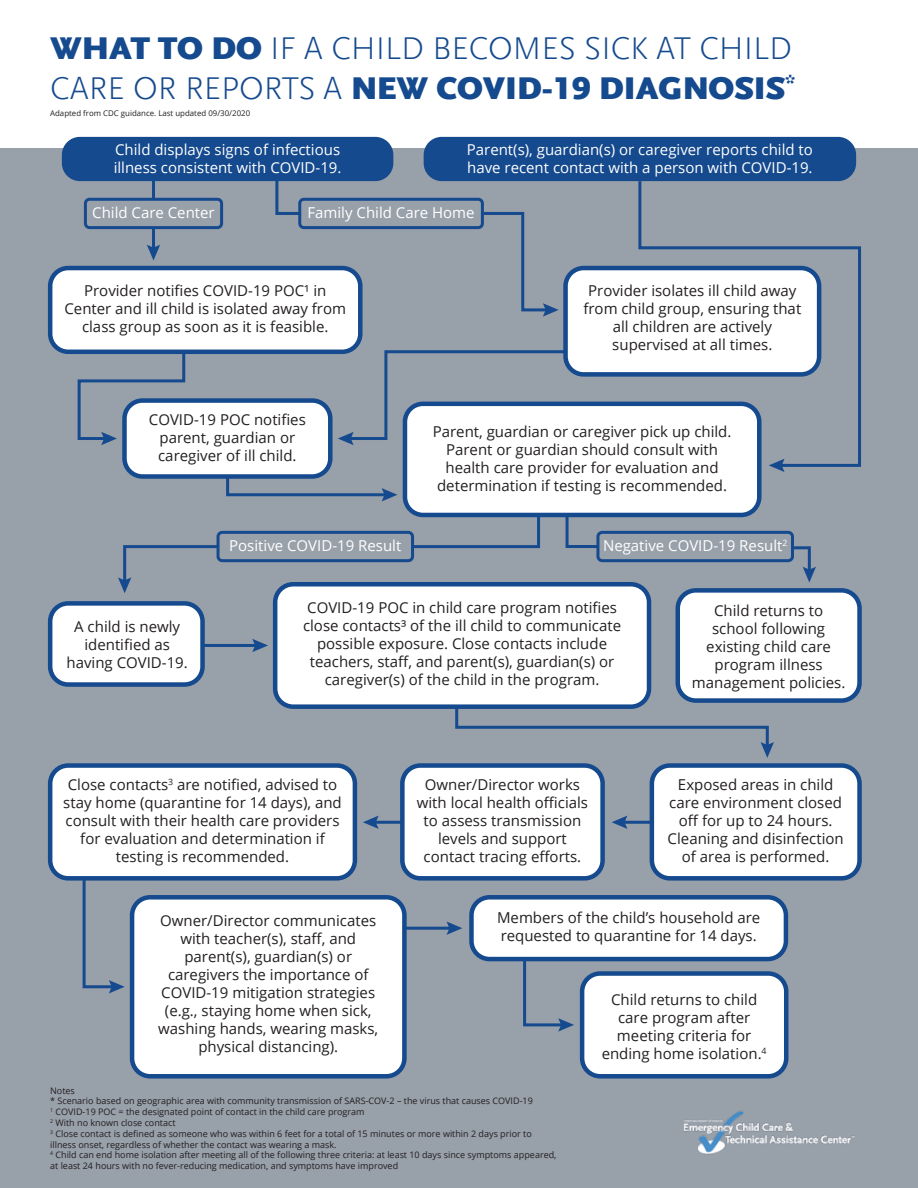
<style>
.page{position:relative;width:918px;height:1188px;background:#fff}
.page>*{position:absolute;margin:0;border:0;box-sizing:border-box;transform-origin:0 0}
.t1{font:300 33px/39.6px "Scala Sans Offc";color:#154a8e}
.t2{font:15px/18px "Open Sans";color:#231f20;text-align:center}
.t3{font:15px/18px "Open Sans";color:#fff}
.t4{font:9px/10.8px "Open Sans";color:#231f20}
.t5{font:7.8px "Open Sans";color:#231f20}
.s1{font-weight:900}
</style>
<div class="page">
<div style="left:0;top:149px;width:918px;height:1039px;background:#98a0aa"></div>
<div style="left:50px;top:268px;width:310px;height:84px;background:#fff;border-radius:18px"></div>
<div style="left:48px;top:266px;width:315px;height:88px;border:4px solid #154a8e;border-radius:18px"></div>
<div style="left:566px;top:268px;width:253px;height:106px;background:#fff;border-radius:18px"></div>
<div style="left:563px;top:266px;width:258px;height:111px;border:4px solid #154a8e;border-radius:18px"></div>
<div style="left:62px;top:137px;width:331px;height:44px;background:#154a8e;border-radius:18px"></div>
<div style="left:424px;top:137px;width:432px;height:44px;background:#154a8e;border-radius:18px"></div>
<svg style="left:637px;top:178px;width:224px;height:289px"></svg>
<svg style="left:769px;top:459px;width:16px;height:13px"></svg>
<div style="left:405px;top:404px;width:354px;height:111px;background:#fff;border-radius:18px"></div>
<div style="left:403px;top:402px;width:359px;height:115px;border:4px solid #154a8e;border-radius:18px"></div>
<div style="left:124px;top:401px;width:206px;height:75px;background:#fff;border-radius:18px"></div>
<div style="left:122px;top:398px;width:211px;height:81px;border:4px solid #154a8e;border-radius:18px"></div>
<svg style="left:484px;top:212px;width:75px;height:105px"></svg>
<svg style="left:274px;top:181px;width:28px;height:34px"></svg>
<hr style="left:152px;top:228px;width:3px;height:22px;background:#154a8e">
<svg style="left:147px;top:245px;width:13px;height:16px"></svg>
<svg style="left:338px;top:349px;width:230px;height:96px"></svg>
<svg style="left:76px;top:349px;width:111px;height:96px"></svg>
<svg style="left:225px;top:473px;width:172px;height:28px"></svg>
<div style="left:275px;top:584px;width:374px;height:123px;background:#fff;border-radius:18px"></div>
<div style="left:273px;top:582px;width:378px;height:127px;border:4px solid #154a8e;border-radius:18px"></div>
<div style="left:678px;top:590px;width:182px;height:111px;background:#fff;border-radius:18px"></div>
<div style="left:676px;top:588px;width:186px;height:115px;border:4px solid #154a8e;border-radius:18px"></div>
<svg style="left:118px;top:544px;width:99px;height:49px"></svg>
<svg style="left:411px;top:512px;width:131px;height:37px"></svg>
<svg style="left:564px;top:512px;width:37px;height:36px"></svg>
<div style="left:652px;top:766px;width:208px;height:112px;background:#fff;border-radius:18px"></div>
<div style="left:650px;top:763px;width:212px;height:118px;border:4px solid #154a8e;border-radius:18px"></div>
<div style="left:402px;top:766px;width:201px;height:112px;background:#fff;border-radius:18px"></div>
<div style="left:400px;top:763px;width:205px;height:118px;border:4px solid #154a8e;border-radius:18px"></div>
<div style="left:50px;top:766px;width:305px;height:112px;background:#fff;border-radius:18px"></div>
<div style="left:48px;top:763px;width:309px;height:118px;border:4px solid #154a8e;border-radius:18px"></div>
<div style="left:132px;top:897px;width:272px;height:179px;background:#fff;border-radius:18px"></div>
<div style="left:130px;top:895px;width:277px;height:184px;border:4px solid #154a8e;border-radius:18px"></div>
<div style="left:471px;top:897px;width:315px;height:62px;background:#fff;border-radius:18px"></div>
<div style="left:469px;top:895px;width:319px;height:66px;border:4px solid #154a8e;border-radius:18px"></div>
<div style="left:582px;top:974px;width:204px;height:102px;background:#fff;border-radius:18px"></div>
<div style="left:580px;top:971px;width:208px;height:108px;border:4px solid #154a8e;border-radius:18px"></div>
<div style="left:84px;top:198px;width:139px;height:31px;border:3px solid #154a8e;border-radius:4px"></div>
<hr style="left:152px;top:180px;width:3px;height:19px;background:#154a8e">
<div style="left:298px;top:198px;width:186px;height:31px;border:3px solid #154a8e;border-radius:4px"></div>
<svg style="left:794px;top:546px;width:22px;height:37px"></svg>
<hr style="left:622px;top:821px;width:32px;height:3px;background:#154a8e">
<svg style="left:612px;top:816px;width:15px;height:13px"></svg>
<hr style="left:374px;top:821px;width:28px;height:3px;background:#154a8e">
<svg style="left:363px;top:816px;width:16px;height:13px"></svg>
<svg style="left:81px;top:876px;width:44px;height:117px"></svg>
<hr style="left:404px;top:927px;width:48px;height:3px;background:#154a8e">
<svg style="left:447px;top:922px;width:15px;height:13px"></svg>
<svg style="left:522px;top:956px;width:52px;height:76px"></svg>
<div style="left:596px;top:531px;width:198px;height:31px;border:3px solid #154a8e;border-radius:4px"></div>
<div style="left:217px;top:531px;width:197px;height:31px;border:3px solid #154a8e;border-radius:4px"></div>
<img style="left:683px;top:1111px;width:172px;height:43px">
<div style="left:50px;top:603px;width:153px;height:82px;background:#fff;border-radius:18px"></div>
<div style="left:48px;top:601px;width:157px;height:86px;border:4px solid #154a8e;border-radius:18px"></div>
<hr style="left:203px;top:644px;width:54px;height:3px;background:#154a8e">
<svg style="left:252px;top:639px;width:16px;height:13px"></svg>
<svg style="left:454px;top:703px;width:320px;height:55px"></svg>
<h1 class="t1" style="left:50px;top:29px;width:746px"><span class="s1">WHAT TO DO</span> IF A CHILD BECOMES SICK AT CHILD<br>CARE OR REPORTS A <span class="s1">NEW COVID-19 DIAGNOSIS</span><sup>*</sup></h1>
<p class="t5" style="left:50px;top:108px;width:202px">Adapted from CDC guidance. Last updated 09/30/2020</p>
<p class="t3" style="left:114px;top:141px;width:229px">Child displays signs of infectious illness consistent with COVID-19.</p>
<p class="t3" style="left:467px;top:141px;width:348px">Parent(s), guardian(s) or caregiver reports child to have recent contact with a person with COVID-19.</p>
<p class="t3" style="left:92px;top:203px;width:124px">Child Care Center</p>
<p class="t3" style="left:307px;top:203px;width:169px">Family Child Care Home</p>
<p class="t2" style="left:64px;top:282px;width:283px">Provider notifies COVID-19 POC¹ in<br>Center and ill child is isolated away from class group as soon as it is feasible.</p>
<p class="t2" style="left:583px;top:282px;width:219px">Provider isolates ill child away from child group, ensuring that all children are actively supervised at all times.</p>
<p class="t2" style="left:149px;top:411px;width:158px">COVID-19 POC notifies parent, guardian or caregiver of ill child.</p>
<p class="t3" style="left:229px;top:536px;width:174px">Positive COVID-19 Result</p>
<p class="t2" style="left:433px;top:422px;width:300px">Parent, guardian or caregiver pick up child.<br>Parent or guardian should consult with health care provider for evaluation and determination if testing is recommended.</p>
<p class="t3" style="left:603px;top:536px;width:186px">Negative COVID-19 Result<sup>2</sup></p>
<p class="t2" style="left:67px;top:617px;width:123px">A child is newly identified as having COVID-19.</p>
<p class="t2" style="left:303px;top:598px;width:320px">COVID-19 POC in child care program notifies close contacts³ of the ill child to communicate possible exposure. Close contacts include teachers, staff, and parent(s), guardian(s) or caregiver(s) of the child in the program.</p>
<p class="t2" style="left:692px;top:601px;width:155px">Child returns to school following existing child care program illness management policies.</p>
<p class="t2" style="left:63px;top:775px;width:280px">Close contacts<sup>3</sup> are notified, advised to stay home (quarantine for 14 days), and consult with their health care providers for evaluation and determination if testing is recommended.</p>
<p class="t2" style="left:417px;top:775px;width:173px">Owner/Director works with local health officials to assess transmission levels and support contact tracing efforts.</p>
<p class="t2" style="left:668px;top:775px;width:178px">Exposed areas in child care environment closed off for up to 24 hours.<br>Cleaning and disinfection of area is performed.</p>
<p class="t2" style="left:158px;top:912px;width:222px">Owner/Director communicates with teacher(s), staff, and parent(s), guardian(s) or caregivers the importance of<br>COVID-19 mitigation strategies (e.g., staying home when sick, washing hands, wearing masks, physical distancing).</p>
<p class="t2" style="left:497px;top:909px;width:265px;text-align:left">Members of the child’s household are requested to quarantine for 14 days.</p>
<p class="t2" style="left:602px;top:990px;width:166px">Child returns to child care program after meeting criteria for ending home isolation.<sup>4</sup></p>
<p class="t4" style="left:50px;top:1085px;width:508px">Notes<br>* Scenario based on geographic area with community transmission of SARS-COV-2 – the virus that causes COVID-19<br><sup>1</sup> COVID-19 POC = the designated point of contact in the child care program<br><sup>2</sup> With no known close contact<br><sup>3</sup> Close contact is defined as someone who was within 6 feet for a total of 15 minutes or more within 2 days prior to illness onset, regardless of whether the contact was wearing a mask.<br><sup>4</sup> Child can end home isolation after meeting all of the following three criteria: at least 10 days since symptoms appeared, at least 24 hours with no fever-reducing medication, and symptoms have improved</p>
</div>
